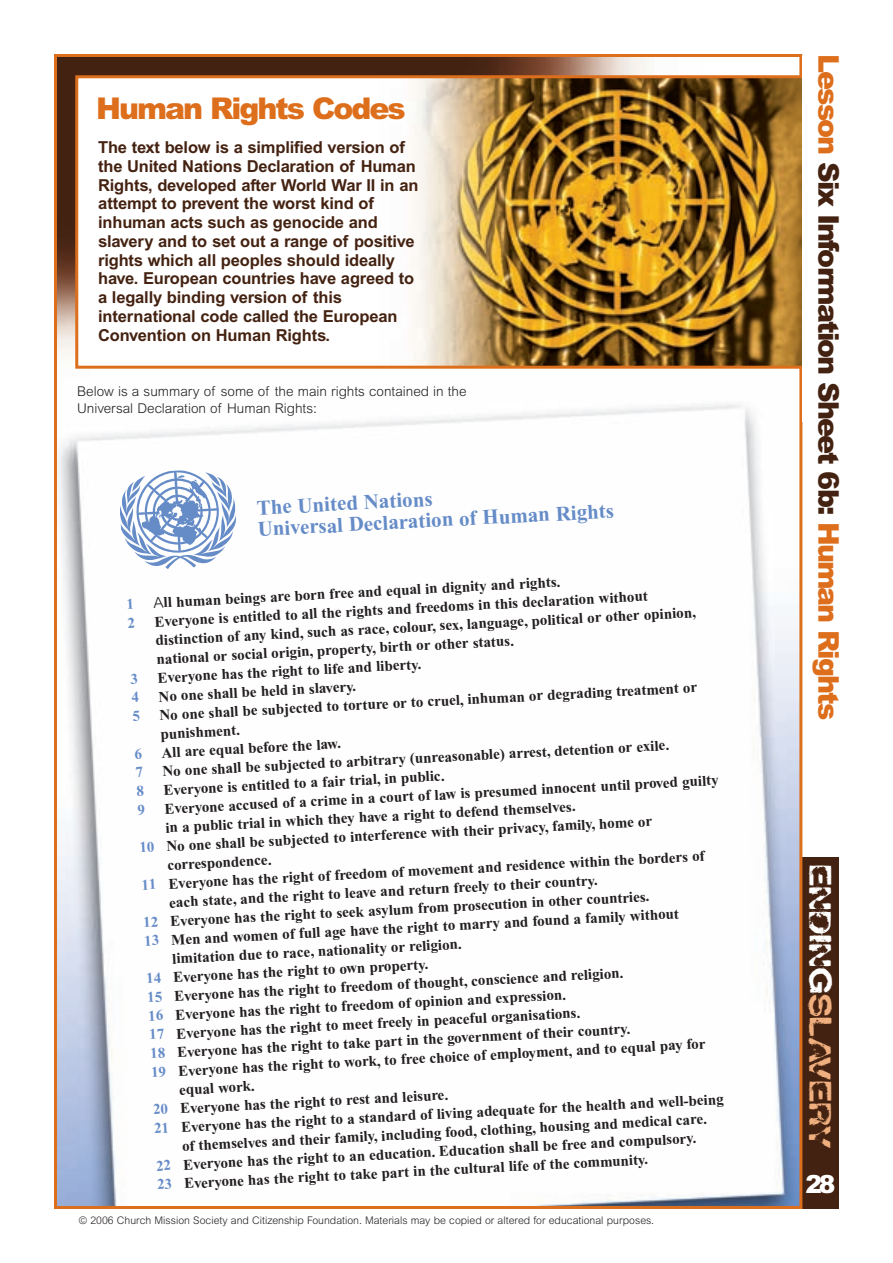
<style>
.page{position:relative;width:893px;height:1263px;background:#fff}
.page>*{position:absolute;margin:0;border:0;box-sizing:border-box;transform-origin:0 0}
.t1{font:900 30px "Arial";letter-spacing:-.065em;color:#dd6e1c}
.t2{font:30px "Horse Puke";color:#efaf7e;scale:1.23 1}
.t3{font:900 28.5px "Arial";letter-spacing:-.065em;color:#421}
.t4{font:900 25.05px "Arial";color:#fff}
.t5{font:700 21px/21.5px "Times New Roman";color:#668cc8}
.t6{font:700 16.5px/18.8px "Arial";letter-spacing:-.01em;color:#421}
.t7{font:700 15px/18.8px "Times New Roman";color:#231f20}
.t8{font:700 15px/18.8px "Times New Roman";color:#668cc8}
.t9{font:300 13.5px/16.5px "Arial";color:#231f20}
.t10{font:300 10.5px "Arial";color:#231f20}
.s1{font-family:"Arial";font-weight:300}
.s2{color:#dd6e1c}
.s3{color:#fff}
</style>
<div class="page">
<div style="left:802px;top:857px;width:37px;height:352px;background:#421"></div>
<img style="left:58px;top:58px;width:591px;height:297px">
<img style="left:58px;top:404px;width:740px;height:801px">
<div style="left:77px;top:77px;width:749px;height:290px;background:#fff"></div>
<img style="left:413px;top:79px;width:389px;height:286px">
<div style="left:75px;top:75px;width:753px;height:294px;border:3px solid #dd6e1c"></div>
<div style="left:802px;top:55px;width:54px;height:367px;background:#fff"></div>
<svg style="left:119px;top:469px;width:118px;height:100px"></svg>
<svg style="left:127px;top:598px;width:8px;height:29px"></svg>
<svg style="left:131px;top:673px;width:9px;height:48px"></svg>
<svg style="left:140px;top:841px;width:14px;height:11px"></svg>
<svg style="left:142px;top:879px;width:14px;height:11px"></svg>
<h1 class="t1" style="left:96px;top:91px;width:311px">Human Rights Codes</h1>
<p class="t6" style="left:98px;top:140px;width:322px">The text below is a simplified version of the United Nations Declaration of Human Rights, developed after World War II in an attempt to prevent the worst kind of inhuman acts such as genocide and slavery and to set out a range of positive rights which all peoples should ideally have. European countries have agreed to a legally binding version of this international code called the European Convention on Human Rights.</p>
<p class="t9" style="left:77px;top:384px;width:391px">Below is a summary of some of the main rights contained in the<br>Universal Declaration of Human Rights:</p>
<h3 class="t5" style="left:256px;top:499px;width:358px;rotate:-3deg">The United Nations<br>Universal Declaration of Human Rights</h3>
<p class="t7" style="left:153px;top:595px;width:556px;rotate:-3deg"><span class="s1">A</span>ll human beings are born free and equal in dignity and rights.<br>Everyone is entitled to all the rights and freedoms in this declaration without distinction of any kind, such as race, colour, sex, language, political or other opinion, national or social origin, property, birth or other status.<br>Everyone has the right to life and liberty.<br>No one shall be held in slavery.<br>No one shall be subjected to torture or to cruel, inhuman or degrading treatment or punishment.<br>All are equal before the law.<br>No one shall be subjected to arbitrary (unreasonable) arrest, detention or exile.<br>Everyone is entitled to a fair trial, in public.<br>Everyone accused of a crime in a court of law is presumed innocent until proved guilty in a public trial in which they have a right to defend themselves.<br>No one shall be subjected to interference with their privacy, family, home or correspondence.<br>Everyone has the right of freedom of movement and residence within the borders of each state, and the right to leave and return freely to their country.<br>Everyone has the right to seek asylum from prosecution in other countries.<br>Men and women of full age have the right to marry and found a family without limitation due to race, nationality or religion.<br>Everyone has the right to own property.<br>Everyone has the right to freedom of thought, conscience and religion.<br>Everyone has the right to freedom of opinion and expression.<br>Everyone has the right to meet freely in peaceful organisations.<br>Everyone has the right to take part in the government of their country.<br>Everyone has the right to work, to free choice of employment, and to equal pay for equal work.<br>Everyone has the right to rest and leisure.<br>Everyone has the right to a standard of living adequate for the health and well-being of themselves and their family, including food, clothing, housing and medical care.<br>Everyone has the right to an education. Education shall be free and compulsory.<br>Everyone has the right to take part in the cultural life of the community.</p>
<p class="t8" style="left:134px;top:746px;width:9px;text-align:justify;rotate:-3deg">6<br>7<br>8<br>9</p>
<p class="t8" style="left:143px;top:914px;width:17px;rotate:-3deg">12<br>13</p>
<p class="t8" style="left:146px;top:970px;width:17px;text-align:justify;rotate:-3deg">14<br>15<br>16<br>17<br>18<br>19</p>
<p class="t8" style="left:153px;top:1102px;width:17px;rotate:-3deg">20<br>21</p>
<p class="t8" style="left:156px;top:1158px;width:17px;rotate:-3deg">22<br>23</p>
<p class="t10" style="left:79px;top:1216px;width:577px">© 2006 Church Mission Society and Citizenship Foundation. Materials may be copied or altered for educational purposes.</p>
<h2 class="t3" style="left:845px;top:54px;width:668px;rotate:90deg"><span class="s2">Lesson</span> Six Information Sheet 6b: <span class="s2">Human Rights</span></h2>
<h1 class="t2" style="left:837px;top:864px;width:232px;rotate:90deg"><span class="s3">ENDING</span>SLAVERY</h1>
<h3 class="t4" style="left:805px;top:1170px;width:31px">28</h3>
</div>
